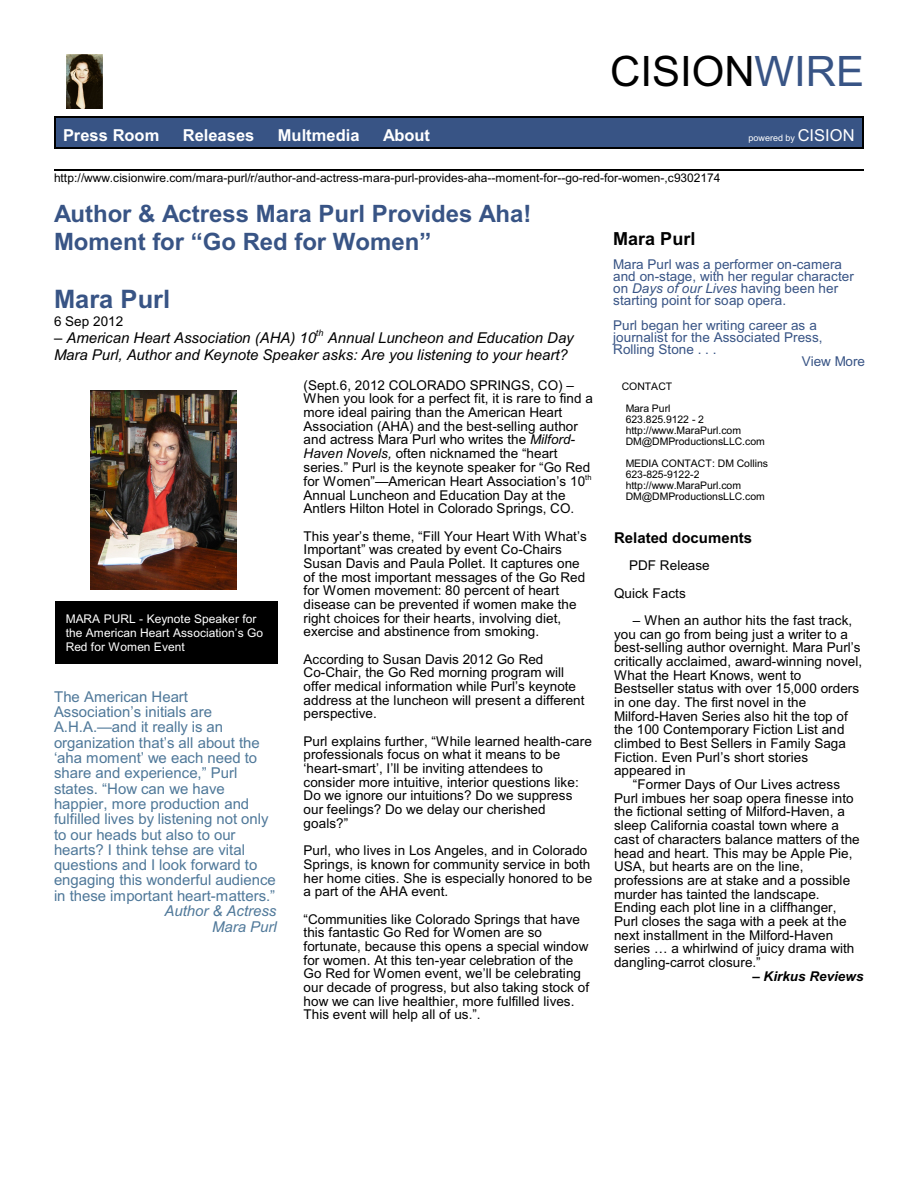
<style>
.page{position:relative;width:918px;height:1188px;background:#fff}
.page>*{position:absolute;margin:0;border:0;box-sizing:border-box;transform-origin:0 0}
.t1{font:42px "Arial";color:#000}
.t2{font:700 25.5px "Arial";color:#385485}
.t3{font:700 24px/28.2px "Arial";color:#385485}
.t4{font:700 18px "Arial";color:#000}
.t5{font:700 16.5px "Arial";color:#fff}
.t6{font:15px/15.3px "Arial";color:#4f7899}
.t7{font:italic 15px "Arial";color:#000}
.t8{font:italic 15px/15.5px "Arial";color:#4f7899;text-align:right}
.t9{font:700 15px "Arial";color:#000}
.t10{font:13.5px/13.6px "Arial";color:#000}
.t11{font:13.5px/12.3px "Arial";color:#385485}
.t12{font:italic 700 13.5px "Arial";color:#000}
.t13{font:12px "Arial";color:#000}
.t14{font:12px/13.8px "Arial";color:#fff}
.t15{font:10.5px/10.9px "Arial";color:#000}
.t16{font:9px "Arial";color:#fff}
.t17{font:italic 9px "Arial";color:#000}
.s1{color:#385485}
.s2{font-size:16.5px}
.s3{font-style:italic}
</style>
<div class="page">
<div style="left:54px;top:116px;width:810px;height:33px;background:#385485"></div>
<hr style="left:54px;top:116px;width:1px;height:33px;background:#000">
<hr style="left:863px;top:116px;width:1px;height:33px;background:#000">
<hr style="left:54px;top:116px;width:810px;height:1px;background:#000">
<hr style="left:54px;top:148px;width:810px;height:1px;background:#000">
<hr style="left:54px;top:170px;width:810px;height:1px;background:#000">
<img style="left:66px;top:55px;width:36px;height:54px">
<img style="left:90px;top:390px;width:146px;height:200px">
<div style="left:55px;top:601px;width:222px;height:62px;background:#000"></div>
<h1 class="t1" style="left:610px;top:56px;width:255px">CISION<span class="s1">WIRE</span></h1>
<p class="t5" style="left:63px;top:129px;width:98px">Press Room</p>
<p class="t5" style="left:183px;top:129px;width:73px">Releases</p>
<p class="t5" style="left:278px;top:129px;width:83px">Multmedia</p>
<p class="t5" style="left:383px;top:129px;width:49px">About</p>
<p class="t16" style="left:749px;top:134px;width:108px">powered by <span class="s2">CISION</span></p>
<p class="t13" style="left:54px;top:174px;width:668px">http://www.cisionwire.com/mara-purl/r/author-and-actress-mara-purl-provides-aha--moment-for--go-red-for-women-,c9302174</p>
<h3 class="t3" style="left:54px;top:201px;width:479px">Author &amp; Actress Mara Purl Provides Aha!<br>Moment for “Go Red for Women”</h3>
<h2 class="t2" style="left:54px;top:289px;width:118px">Mara Purl</h2>
<p class="t10" style="left:54px;top:316px;width:71px">6 Sep 2012</p>
<p class="t7" style="left:54px;top:332px;width:521px">– American Heart Association (AHA) 10 Annual Luncheon and Education Day</p>
<h3 class="t4" style="left:613px;top:232px;width:84px">Mara Purl</h3>
<p class="t11" style="left:613px;top:259px;width:242px">Mara Purl was a performer on-camera and on-stage, with her regular character on <span class="s3">Days of our Lives</span> having been her starting point for soap opera.</p>
<p class="t11" style="left:613px;top:320px;width:205px">Purl began her writing career as a</p>
<p class="t11" style="left:613px;top:332px;width:211px">journalist for the Associated Press,</p>
<p class="t11" style="left:613px;top:344px;width:105px">Rolling Stone . . .</p>
<p class="t11" style="left:802px;top:356px;width:65px">View More</p>
<p class="t17" style="left:316px;top:330px;width:9px">th</p>
<p class="t7" style="left:54px;top:349px;width:515px">Mara Purl, Author and Keynote Speaker asks: Are you listening to your heart?</p>
<p class="t14" style="left:66px;top:613px;width:199px">MARA PURL - Keynote Speaker for the American Heart Association’s Go<br>Red for Women Event</p>
<p class="t6" style="left:54px;top:690px;width:223px">The American Heart<br>Association’s initials are<br>A.H.A.—and it really is an organization that’s all about the ‘aha moment’ we each need to share and experience,” Purl states. “How can we have happier, more production and fulfilled lives by listening not only to our heads but also to our hearts? I think tehse are vital questions and I look forward to engaging this wonderful audience in these important heart-matters.”</p>
<p class="t8" style="left:165px;top:904px;width:114px">Author &amp; Actress<br>Mara Purl</p>
<p class="t10" style="left:304px;top:379px;width:291px">(Sept.6, 2012 COLORADO SPRINGS, CO) – When you look for a perfect fit, it is rare to find a more ideal pairing than the American Heart Association (AHA) and the best-selling author and actress Mara Purl who writes the <span class="s3">Milford-Haven Novels,</span> often nicknamed the “heart series.” Purl is the keynote speaker for “Go Red for Women”—American Heart Association’s 10<sup>th </sup>Annual Luncheon and Education Day at the Antlers Hilton Hotel in Colorado Springs, CO.</p>
<p class="t10" style="left:304px;top:530px;width:285px">This year’s theme, “Fill Your Heart With What’s Important” was created by event Co-Chairs Susan Davis and Paula Pollet. It captures one of the most important messages of the Go Red for Women movement: 80 percent of heart disease can be prevented if women make the right choices for their hearts, involving diet, exercise and abstinence from smoking.</p>
<p class="t10" style="left:304px;top:653px;width:282px">According to Susan Davis 2012 Go Red Co-Chair, the Go Red morning program will offer medical information while Purl’s keynote address at the luncheon will present a different perspective.</p>
<p class="t10" style="left:304px;top:735px;width:290px">Purl explains further, “While learned health-care professionals focus on what it means to be ‘heart-smart’, I’ll be inviting attendees to consider more intuitive, interior questions like:<br>Do we ignore our intuitions? Do we suppress our feelings? Do we delay our cherished goals?”</p>
<p class="t10" style="left:304px;top:845px;width:290px">Purl, who lives in Los Angeles, and in Colorado Springs, is known for community service in both her home cities. She is especially honored to be a part of the AHA event.</p>
<p class="t10" style="left:304px;top:913px;width:287px">“Communities like Colorado Springs that have this fantastic Go Red for Women are so fortunate, because this opens a special window for women. At this ten-year celebration of the Go Red for Women event, we’ll be celebrating our decade of progress, but also taking stock of how we can live healthier, more fulfilled lives.<br>This event will help all of us.”.</p>
<p class="t15" style="left:622px;top:376px;width:52px;line-height:22.2px;text-align:center">CONTACT<br>Mara Purl</p>
<p class="t15" style="left:626px;top:415px;width:141px">623.825.9122 - 2 http://www.MaraPurl.com<br>DM@DMProductionsLLC.com</p>
<p class="t15" style="left:626px;top:459px;width:144px">MEDIA CONTACT: DM Collins<br>623-825-9122-2 http://www.MaraPurl.com<br>DM@DMProductionsLLC.com</p>
<p class="t9" style="left:614px;top:532px;width:139px">Related documents</p>
<p class="t10" style="left:614px;top:553px;width:97px;line-height:27.3px;text-indent:15px">PDF Release<br>Quick Facts</p>
<p class="t10" style="left:633px;top:615px;width:221px">– When an author hits the fast track,</p>
<p class="t10" style="left:614px;top:628px;width:235px">you can go from being just a writer to a</p>
<p class="t10" style="left:614px;top:642px;width:248px">best-selling author overnight. Mara Purl’s</p>
<p class="t10" style="left:614px;top:656px;width:250px">critically acclaimed, award-winning novel,</p>
<p class="t10" style="left:614px;top:669px;width:189px">What the Heart Knows, went to</p>
<p class="t10" style="left:614px;top:683px;width:247px">Bestseller status with over 15,000 orders</p>
<p class="t10" style="left:614px;top:697px;width:194px">in one day. The first novel in the</p>
<p class="t10" style="left:614px;top:710px;width:235px">Milford-Haven Series also hit the top of</p>
<p class="t10" style="left:614px;top:724px;width:232px">the 100 Contemporary Fiction List and</p>
<p class="t10" style="left:614px;top:738px;width:233px">climbed to Best Sellers in Family Saga</p>
<p class="t10" style="left:614px;top:751px;width:196px">Fiction. Even Purl’s short stories</p>
<p class="t10" style="left:614px;top:765px;width:73px">appeared in</p>
<p class="t10" style="left:633px;top:779px;width:209px">“Former Days of Our Lives actress</p>
<p class="t10" style="left:614px;top:792px;width:241px">Purl imbues her soap opera finesse into</p>
<p class="t10" style="left:614px;top:806px;width:232px">the fictional setting of Milford-Haven, a</p>
<p class="t10" style="left:614px;top:820px;width:226px">sleep California coastal town where a</p>
<p class="t10" style="left:614px;top:834px;width:247px">cast of characters balance matters of the</p>
<p class="t10" style="left:614px;top:847px;width:240px">head and heart. This may be Apple Pie,</p>
<p class="t10" style="left:614px;top:861px;width:191px">USA, but hearts are on the line,</p>
<p class="t10" style="left:614px;top:875px;width:238px">professions are at stake and a possible</p>
<p class="t10" style="left:614px;top:888px;width:207px">murder has tainted the landscape.</p>
<p class="t10" style="left:614px;top:902px;width:224px">Ending each plot line in a cliffhanger,</p>
<p class="t10" style="left:614px;top:916px;width:234px">Purl closes the saga with a peek at the</p>
<p class="t10" style="left:614px;top:929px;width:221px">next installment in the Milford-Haven</p>
<p class="t10" style="left:614px;top:943px;width:242px">series … a whirlwind of juicy drama with</p>
<p class="t10" style="left:614px;top:957px;width:148px">dangling-carrot closure.”</p>
<p class="t12" style="left:752px;top:971px;width:113px">– Kirkus Reviews</p>
</div>
